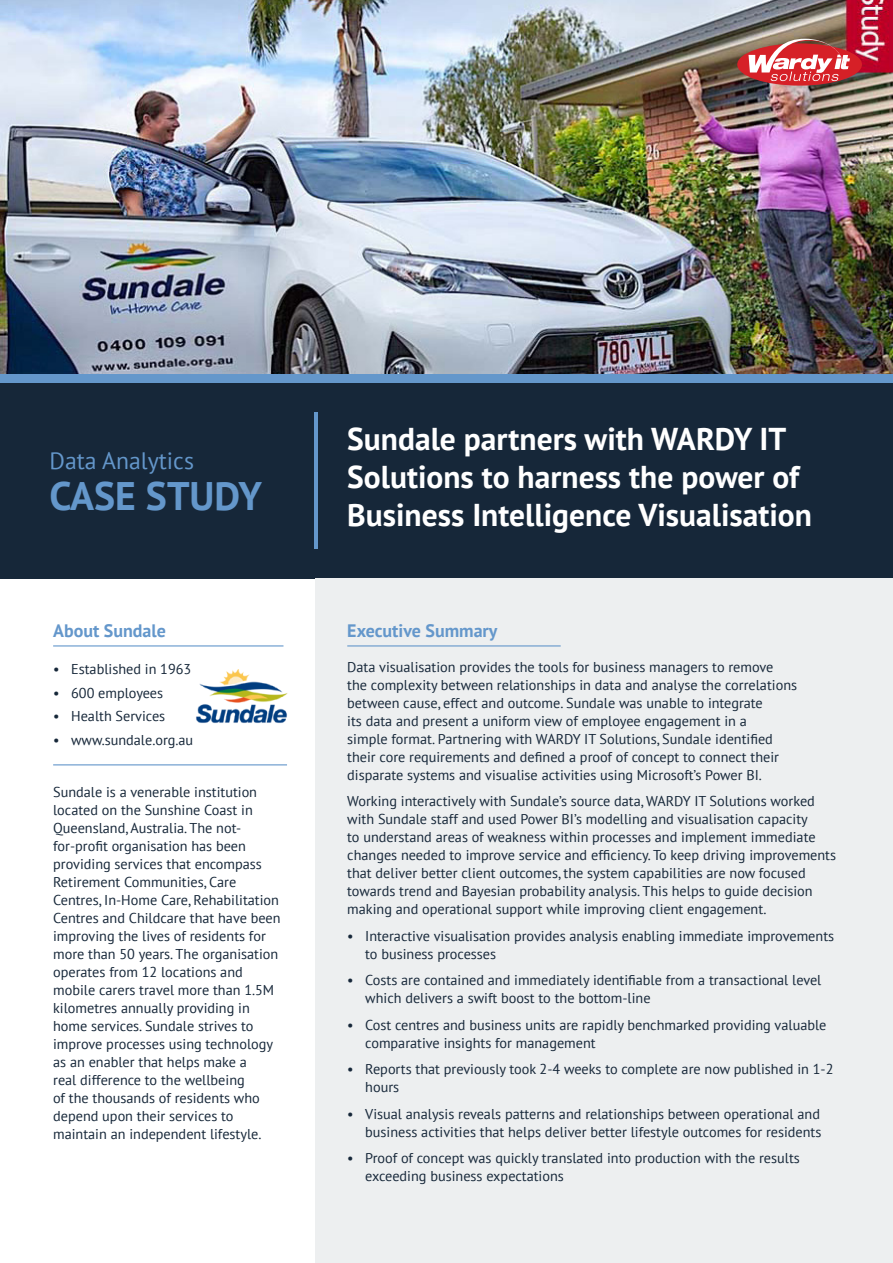
<style>
.page{position:relative;width:893px;height:1263px;background:#fff}
.page>*{position:absolute;margin:0;border:0;box-sizing:border-box;transform-origin:0 0}
.t1{font:700 39.75px "PT Sans";color:#6497cb}
.t2{font:700 31.5px/37.8px "PT Sans";color:#fff}
.t3{font:23.7px "PT Sans";color:#6497cb}
.H2_Copy{font:700 18px "PT Sans";color:#6497cb}
.t4{font:14.25px/18px "PT Sans";color:#162739}
</style>
<div class="page">
<img style="left:0;top:0;width:893px;height:374px">
<div style="left:0;top:380px;width:893px;height:198px;background:#162739"></div>
<div style="left:737px;top:43px;width:125px;height:43px;background:#d62027;border-radius:50%"></div>
<svg style="left:748px;top:39px;width:102px;height:42px"></svg>
<hr style="left:314px;top:412px;width:3px;height:136px;background:#6497cb">
<div style="left:315px;top:578px;width:578px;height:685px;background:#edeff0"></div>
<hr style="left:53px;top:645px;width:230px;height:1px;background:#6497cb">
<hr style="left:53px;top:764px;width:234px;height:1px;background:#6497cb">
<hr style="left:347px;top:645px;width:214px;height:1px;background:#6497cb">
<div style="left:0;top:374px;width:893px;height:9px;background:#6497cb"></div>
<img style="left:196px;top:669px;width:92px;height:54px">
<p class="t3" style="left:50px;top:445px;width:146px">Data Analytics</p>
<p class="t1" style="left:50px;top:469px;width:214px">CASE STUDY</p>
<h2 class="H2_Copy" style="left:53px;top:619px;width:114px">About Sundale</h2>
<p class="t4" style="left:53px;top:660px;width:140px">• Established in 1963</p>
<p class="t4" style="left:53px;top:683px;width:112px">• 600 employees</p>
<p class="t4" style="left:53px;top:707px;width:114px">• Health Services</p>
<p class="t4" style="left:53px;top:730px;width:142px">• www.sundale.org.au</p>
<p class="t4" style="left:53px;top:783px;width:229px">Sundale is a venerable institution located on the Sunshine Coast in Queensland, Australia. The not&shy;for-profit organisation has been providing services that encompass Retirement Communities, Care Centres, In-Home Care, Rehabilitation Centres and Childcare that have been improving the lives of residents for more than 50 years. The organisation operates from 12 locations and mobile carers travel more than 1.5M kilometres annually providing in home services. Sundale strives to improve processes using technology as an enabler that helps make a<br>real difference to the wellbeing<br>of the thousands of residents who depend upon their services to maintain an independent lifestyle.</p>
<p class="t2" style="left:347px;top:420px;width:466px">Sundale partners with WARDY IT<br>Solutions to harness the power of<br>Business Intelligence Visualisation</p>
<p class="H2_Copy" style="left:347px;top:619px;width:152px">Executive Summary</p>
<p class="t4" style="left:347px;top:657px;width:451px">Data visualisation provides the tools for business managers to remove<br>the complexity between relationships in data and analyse the correlations between cause, effect and outcome. Sundale was unable to integrate<br>its data and present a uniform view of employee engagement in a<br>simple format. Partnering with WARDY IT Solutions, Sundale identified their core requirements and defined a proof of concept to connect their disparate systems and visualise activities using Microsoft’s Power BI.</p>
<p class="t4" style="left:347px;top:792px;width:490px">Working interactively with Sundale’s source data, WARDY IT Solutions worked with Sundale staff and used Power BI’s modelling and visualisation capacity<br>to understand areas of weakness within processes and implement immediate changes needed to improve service and efficiency. To keep driving improvements that deliver better client outcomes, the system capabilities are now focused towards trend and Bayesian probability analysis. This helps to guide decision making and operational support while improving client engagement.</p>
<p class="t4" style="left:365px;top:926px;width:470px;text-indent:-18px">• Interactive visualisation provides analysis enabling immediate improvements to business processes</p>
<p class="t4" style="left:365px;top:971px;width:458px;text-indent:-18px">• Costs are contained and immediately identifiable from a transactional level which delivers a swift boost to the bottom-line</p>
<p class="t4" style="left:365px;top:1015px;width:463px;text-indent:-18px">• Cost centres and business units are rapidly benchmarked providing valuable comparative insights for management</p>
<p class="t4" style="left:365px;top:1060px;width:470px;text-indent:-18px">• Reports that previously took 2-4 weeks to complete are now published in 1-2 hours</p>
<p class="t4" style="left:347px;top:1104px;width:476px;text-align:right">• Visual analysis reveals patterns and relationships between operational and business activities that helps deliver better lifestyle outcomes for residents</p>
<p class="t4" style="left:365px;top:1149px;width:436px;text-indent:-18px">• Proof of concept was quickly translated into production with the results exceeding business expectations</p>
</div>
